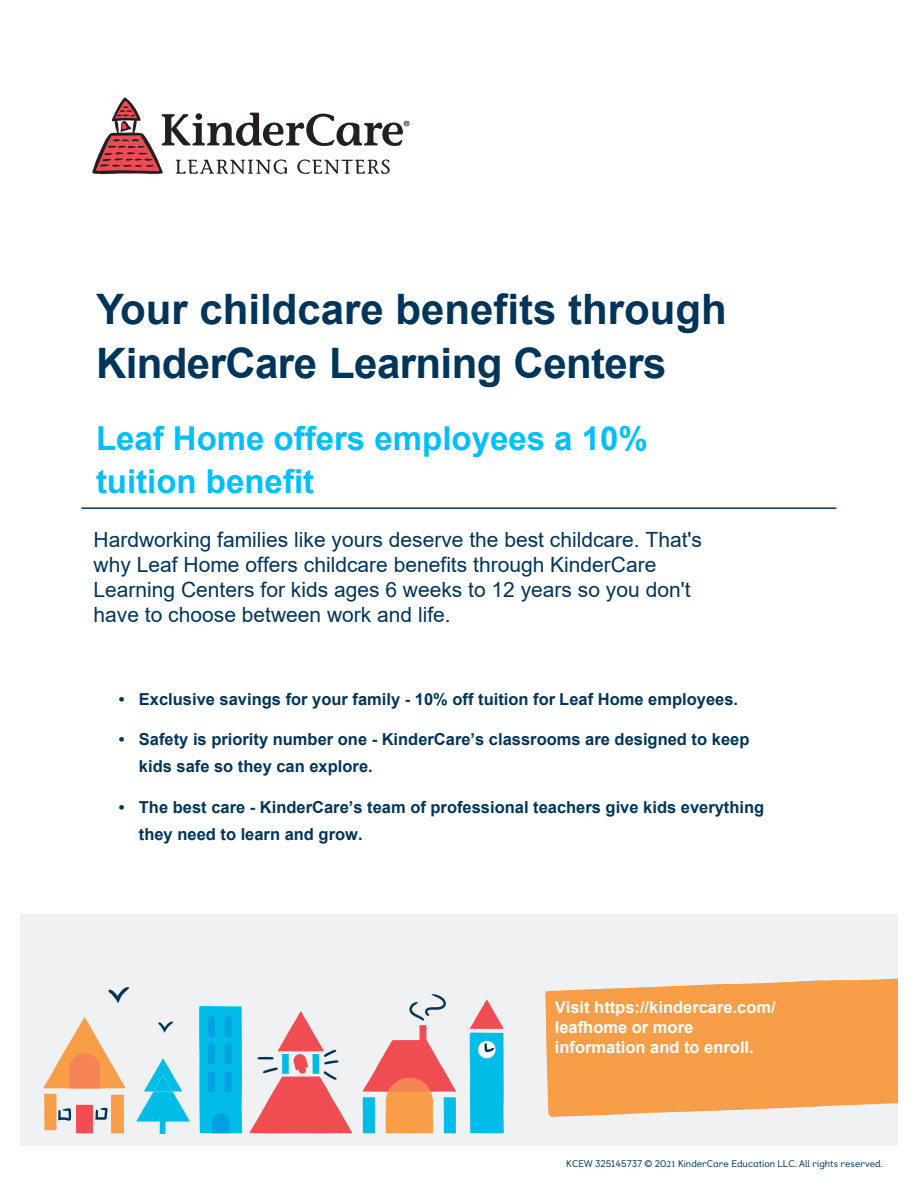
<style>
.page{position:relative;width:918px;height:1188px;background:#fff}
.page>*{position:absolute;margin:0;border:0;box-sizing:border-box;transform-origin:0 0}
.t1{font:700 42px/54px "Arial";letter-spacing:-.005em;color:#00355a}
.t2{font:700 33px/42.5px "Arial";color:#00bfff}
.t3{font:21px/25.2px "Arial";color:#00355b}
.t4{font:700 16.5px/27px "Arial";color:#00355a}
.t5{font:700 16.5px/19.8px "Arial";color:#fff}
.t6{font:9.75px "Castledown";color:#00355a}
.s1{color:#00355b}
.s2{font-family:"Minion Pro"}
</style>
<div class="page">
<svg style="left:92px;top:98px;width:317px;height:76px"></svg>
<div style="left:21px;top:914px;width:877px;height:231px;background:#f0f1f2"></div>
<svg style="left:249px;top:1011px;width:103px;height:122px"></svg>
<svg style="left:363px;top:994px;width:93px;height:139px"></svg>
<svg style="left:470px;top:1000px;width:34px;height:133px"></svg>
<svg style="left:43px;top:1017px;width:82px;height:116px"></svg>
<svg style="left:158px;top:1021px;width:16px;height:12px"></svg>
<svg style="left:108px;top:987px;width:21px;height:16px"></svg>
<svg style="left:136px;top:1058px;width:54px;height:64px"></svg>
<div style="left:160px;top:1122px;width:6px;height:12px;background:#02bce8"></div>
<svg style="left:199px;top:1006px;width:43px;height:127px;background:#05b6e7"></svg>
<svg style="left:545px;top:978px;width:353px;height:139px;background:#f7a558"></svg>
<hr style="left:82px;top:507px;width:754px;height:2px;background:#00355a">
<h1 class="t1" style="left:96px;top:283px;width:632px">Your childcare benefits through<br>KinderCare Learning Centers</h1>
<h2 class="t2" style="left:96px;top:418px;width:553px">Leaf Home offers employees a 10% tuition benefit</h2>
<p class="t3" style="left:94px;top:527px;width:610px">Hardworking families like yours deserve the best childcare. That's why Leaf Home offers childcare benefits through KinderCare Learning Centers for kids ages 6 weeks to 12 years so you don't have to choose between work and life.</p>
<p class="t4" style="left:119px;top:686px;width:621px">• Exclusive savings for your family - 10% off tuition for Leaf Home employees.</p>
<p class="t4" style="left:139px;top:726px;width:612px;text-indent:-20px">• Safety is priority number <span class="s1">one</span> - KinderCare’s classrooms are designed to keep kids safe so they can explore.</p>
<p class="t4" style="left:139px;top:794px;width:627px;text-indent:-20px">• The best care - KinderCare’s team of professional teachers give kids everything they need to learn and grow.</p>
<p class="t5" style="left:555px;top:998px;width:222px">Visit https://kindercare.com/ leafhome or more information and to enroll.</p>
<p class="t6" style="left:566px;top:1156px;width:318px">KCEW 325145737 © 20<span class="s2">21</span> KinderCare Education LLC. All rights reserved.</p>
</div>
